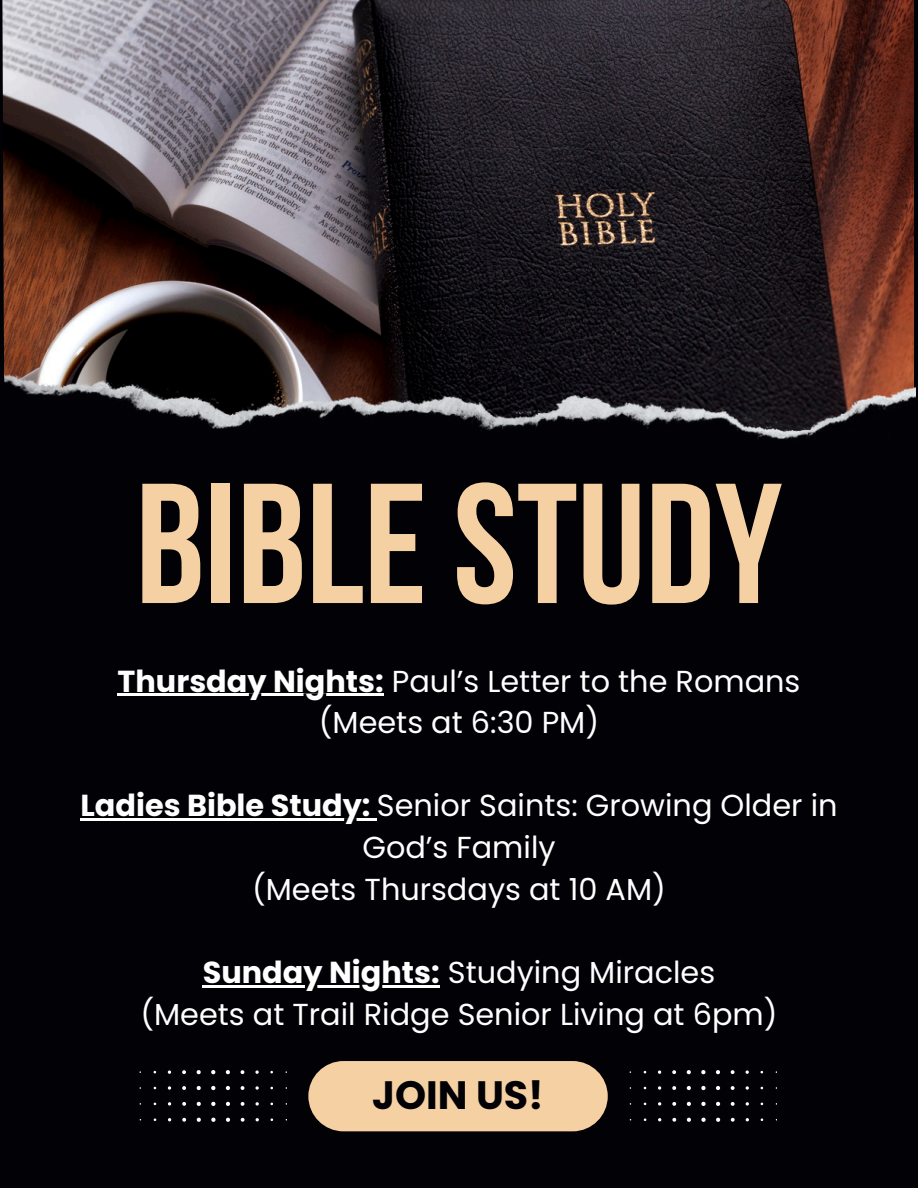
<style>
.page{position:relative;width:918px;height:1188px;background:#020105}
.page>*{position:absolute;margin:0;border:0;box-sizing:border-box;transform-origin:0 0}
.t1{font:700 170.4px "Bebas Neue";color:#f5d0a2}
.t2{font:700 39.6px "Poppins";color:#020105}
.t3{font:30.3px/41.7px "Poppins";color:#fff;text-align:center}
.s1{font-weight:700}
</style>
<div class="page">
<img style="left:2px;top:0;width:912px;height:375px">
<img style="left:4px;top:375px;width:912px;height:65px">
<div style="left:308px;top:1061px;width:300px;height:70px;background:#f5d0a2;border-radius:35px"></div>
<svg style="left:658px;top:1070px;width:3px;height:4px"></svg>
<svg style="left:672px;top:1070px;width:4px;height:4px"></svg>
<svg style="left:687px;top:1070px;width:4px;height:4px"></svg>
<svg style="left:701px;top:1070px;width:4px;height:4px"></svg>
<svg style="left:716px;top:1070px;width:4px;height:4px"></svg>
<svg style="left:731px;top:1070px;width:4px;height:4px"></svg>
<svg style="left:746px;top:1070px;width:3px;height:4px"></svg>
<svg style="left:658px;top:1086px;width:3px;height:4px"></svg>
<svg style="left:672px;top:1086px;width:5px;height:4px"></svg>
<svg style="left:687px;top:1086px;width:4px;height:4px"></svg>
<svg style="left:701px;top:1085px;width:5px;height:6px"></svg>
<svg style="left:716px;top:1086px;width:4px;height:4px"></svg>
<svg style="left:731px;top:1086px;width:4px;height:4px"></svg>
<svg style="left:746px;top:1086px;width:3px;height:4px"></svg>
<svg style="left:658px;top:1102px;width:3px;height:4px"></svg>
<svg style="left:672px;top:1102px;width:5px;height:4px"></svg>
<svg style="left:687px;top:1102px;width:4px;height:4px"></svg>
<svg style="left:701px;top:1101px;width:5px;height:5px"></svg>
<svg style="left:716px;top:1102px;width:4px;height:4px"></svg>
<svg style="left:731px;top:1102px;width:4px;height:4px"></svg>
<svg style="left:746px;top:1102px;width:3px;height:4px"></svg>
<svg style="left:672px;top:1117px;width:5px;height:5px"></svg>
<svg style="left:687px;top:1118px;width:4px;height:4px"></svg>
<svg style="left:701px;top:1117px;width:5px;height:5px"></svg>
<svg style="left:716px;top:1118px;width:4px;height:4px"></svg>
<svg style="left:731px;top:1118px;width:4px;height:4px"></svg>
<svg style="left:168px;top:1070px;width:3px;height:4px"></svg>
<svg style="left:182px;top:1070px;width:4px;height:4px"></svg>
<svg style="left:197px;top:1070px;width:4px;height:4px"></svg>
<svg style="left:211px;top:1070px;width:4px;height:4px"></svg>
<svg style="left:226px;top:1070px;width:4px;height:4px"></svg>
<svg style="left:241px;top:1070px;width:3px;height:4px"></svg>
<svg style="left:255px;top:1070px;width:4px;height:4px"></svg>
<svg style="left:168px;top:1086px;width:3px;height:4px"></svg>
<svg style="left:182px;top:1086px;width:4px;height:4px"></svg>
<svg style="left:197px;top:1086px;width:4px;height:4px"></svg>
<svg style="left:211px;top:1085px;width:5px;height:6px"></svg>
<svg style="left:226px;top:1086px;width:4px;height:4px"></svg>
<svg style="left:241px;top:1086px;width:3px;height:4px"></svg>
<svg style="left:255px;top:1086px;width:4px;height:4px"></svg>
<svg style="left:168px;top:1102px;width:3px;height:4px"></svg>
<svg style="left:182px;top:1102px;width:4px;height:4px"></svg>
<svg style="left:197px;top:1102px;width:4px;height:4px"></svg>
<svg style="left:211px;top:1101px;width:5px;height:5px"></svg>
<svg style="left:226px;top:1102px;width:4px;height:4px"></svg>
<svg style="left:241px;top:1102px;width:3px;height:4px"></svg>
<svg style="left:256px;top:1102px;width:3px;height:4px"></svg>
<svg style="left:182px;top:1117px;width:5px;height:5px"></svg>
<svg style="left:197px;top:1118px;width:4px;height:4px"></svg>
<svg style="left:211px;top:1117px;width:5px;height:5px"></svg>
<svg style="left:226px;top:1118px;width:4px;height:4px"></svg>
<svg style="left:241px;top:1118px;width:4px;height:4px"></svg>
<hr style="left:118px;top:694px;width:266px;height:2px;background:#fff">
<hr style="left:80px;top:819px;width:297px;height:2px;background:#fff">
<hr style="left:203px;top:985px;width:237px;height:2px;background:#fff">
<h1 class="t1" style="left:136px;top:475px;width:648px">BIBLESTUDY</h1>
<p class="t3" style="left:118px;top:660px;width:684px"><span class="s1">Thursday Nights:</span> Paul’s Letter to the Romans</p>
<p class="t3" style="left:319px;top:702px;width:282px">(Meets at 6:30 PM)</p>
<p class="t3" style="left:80px;top:785px;width:759px"><span class="s1">Ladies Bible Study:</span> Senior Saints: Growing Older in<br>God’s Family</p>
<p class="t3" style="left:252px;top:868px;width:415px">(Meets Thursdays at 10 AM)</p>
<p class="t3" style="left:203px;top:951px;width:514px"><span class="s1">Sunday Nights:</span> Studying Miracles</p>
<p class="t3" style="left:140px;top:993px;width:639px">(Meets at Trail Ridge Senior Living at 6pm)</p>
<p class="t2" style="left:372px;top:1067px;width:173px">JOIN US!</p>
</div>
